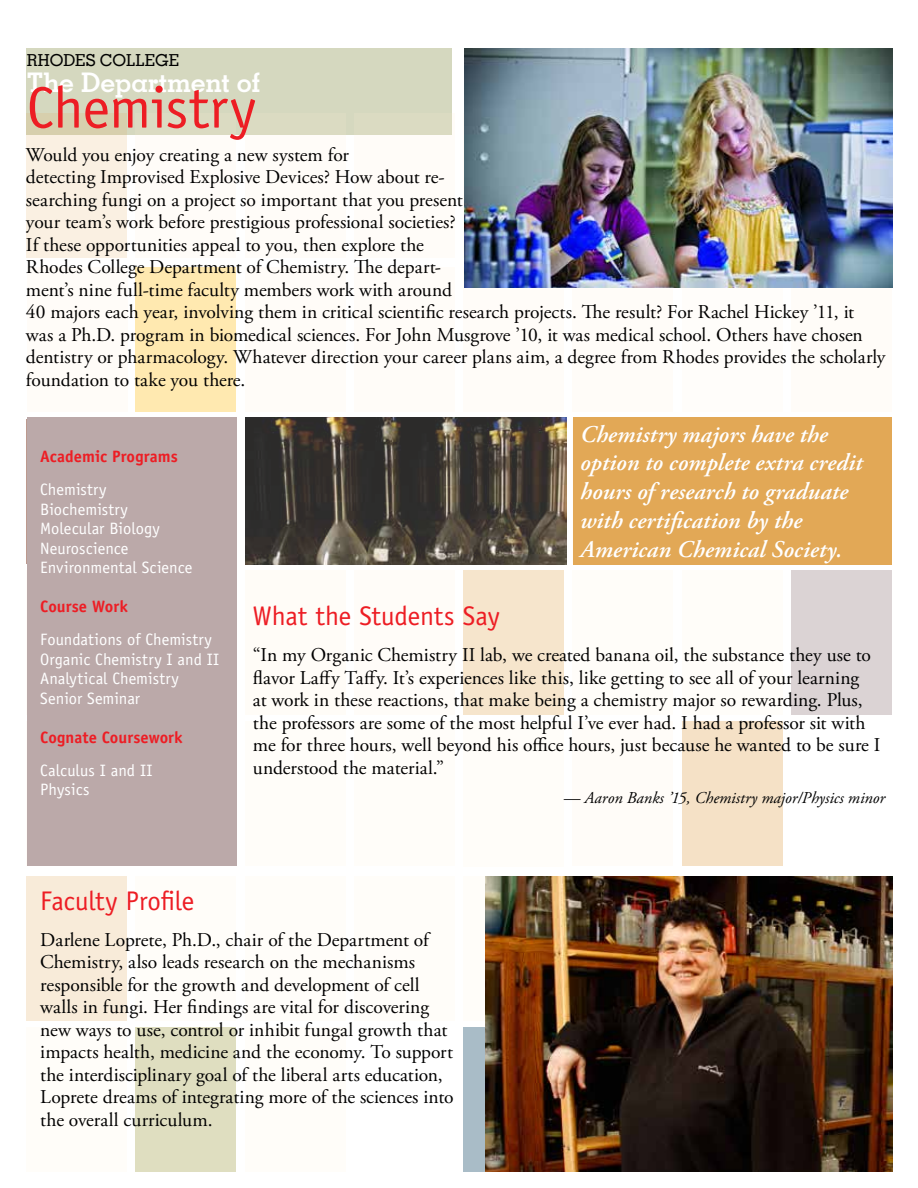
<style>
.page{position:relative;width:918px;height:1188px;background:#fff}
.page>*{position:absolute;margin:0;border:0;box-sizing:border-box;transform-origin:0 0}
.t1{font:58.5px "Officina Sans";letter-spacing:-.01em;color:#ed1d24}
.t2{font:27px "Officina Sans";letter-spacing:-.005em;color:#ed1d24}
.t3{font:700 27px "Memphis";letter-spacing:-.01em;color:#fff}
.t4{font:italic 600 24px/28.8px "Adobe Garamond Pro";letter-spacing:.005em;color:#fff}
.t5{font:19.5px/22.5px "Adobe Garamond Pro";color:#000}
.t6{font:16.5px/19.5px "Officina Sans";color:#fff}
.t7{font:700 16.5px "Officina Sans";letter-spacing:.005em;color:#ed1d24}
.t8{font:italic 16.5px "Adobe Garamond Pro";letter-spacing:.005em;color:#000}
.t9{font:500 16.5px "Memphis";letter-spacing:-.01em;color:#000}
</style>
<div class="page">
<div style="left:27px;top:48px;width:425px;height:87px;background:#d5d8bf"></div>
<div style="left:26px;top:1027px;width:101px;height:145px;background:#fffdf9"></div>
<div style="left:463px;top:1027px;width:101px;height:145px;background:#a9bcc7"></div>
<svg style="left:26px;top:113px;width:101px;height:145px;background:#f4ead9"></svg>
<div style="left:463px;top:722px;width:101px;height:144px;background:#fffdf9"></div>
<div style="left:245px;top:722px;width:100px;height:144px;background:#fffdf9"></div>
<div style="left:682px;top:722px;width:101px;height:144px;background:#f5e1c6"></div>
<div style="left:245px;top:1027px;width:100px;height:145px;background:#fffdf9"></div>
<div style="left:26px;top:876px;width:101px;height:144px;background:#f8ebd9"></div>
<div style="left:463px;top:268px;width:101px;height:144px;background:#fffcf8"></div>
<div style="left:463px;top:876px;width:101px;height:144px;background:#fffdf9"></div>
<div style="left:463px;top:570px;width:101px;height:145px;background:#f6e5cc"></div>
<div style="left:245px;top:570px;width:100px;height:145px;background:#fffcf7"></div>
<div style="left:245px;top:268px;width:100px;height:144px;background:#fffcf8"></div>
<div style="left:27px;top:268px;width:101px;height:144px;background:#fffcf8"></div>
<div style="left:245px;top:876px;width:100px;height:144px;background:#fffdf9"></div>
<div style="left:682px;top:268px;width:101px;height:144px;background:#fffdfa"></div>
<div style="left:135px;top:268px;width:101px;height:144px;background:#ffe9b0"></div>
<div style="left:135px;top:876px;width:101px;height:144px;background:#fffdf9"></div>
<div style="left:573px;top:268px;width:100px;height:144px;background:#fffcf8"></div>
<div style="left:573px;top:570px;width:100px;height:145px;background:#fffdf9"></div>
<div style="left:682px;top:570px;width:101px;height:145px;background:#fffdf9"></div>
<div style="left:354px;top:570px;width:101px;height:145px;background:#fffcf8"></div>
<div style="left:791px;top:570px;width:101px;height:145px;background:#dbd3d4"></div>
<div style="left:354px;top:268px;width:101px;height:144px;background:#fffcf8"></div>
<div style="left:354px;top:876px;width:101px;height:144px;background:#fffdf9"></div>
<div style="left:791px;top:268px;width:101px;height:144px;background:#fffcf8"></div>
<div style="left:135px;top:1027px;width:101px;height:145px;background:#dfdec0"></div>
<div style="left:573px;top:722px;width:100px;height:144px;background:#fffcf8"></div>
<div style="left:354px;top:722px;width:101px;height:144px;background:#fffdf9"></div>
<img style="left:245px;top:418px;width:322px;height:147px">
<div style="left:27px;top:418px;width:210px;height:448px;background:#bba9a9"></div>
<div style="left:573px;top:418px;width:319px;height:147px;background:#e2a856"></div>
<img style="left:464px;top:48px;width:428px;height:240px">
<img style="left:485px;top:877px;width:407px;height:295px">
<p class="t9" style="left:27px;top:50px;width:154px">RHODES COLLEGE</p>
<h2 class="t3" style="left:27px;top:65px;width:235px">The Department of</h2>
<h1 class="t1" style="left:27px;top:74px;width:231px">Chemistry</h1>
<p class="t5" style="left:26px;top:144px;width:861px">Would you enjoy creating a new system for<br>detecting Improvised Explosive Devices? How about re-<br>searching fungi on a project so important that you present<br>your team’s work before prestigious professional societies?<br>If these opportunities appeal to you, then explore the<br>Rhodes College Department of Chemistry. The depart-<br>ment’s nine full-time faculty members work with around<br>40 majors each year, involving them in critical scientific research projects. The result? For Rachel Hickey ’11, it was a Ph.D. program in biomedical sciences. For John Musgrove ’10, it was medical school. Others have chosen dentistry or pharmacology. Whatever direction your career plans aim, a degree from Rhodes provides the scholarly foundation to take you there.</p>
<p class="t7" style="left:40px;top:446px;width:139px">Academic Programs</p>
<p class="t6" style="left:40px;top:480px;width:154px">Chemistry<br>Biochemistry<br>Molecular Biology<br>Neuroscience<br>Environmental Science</p>
<p class="t7" style="left:40px;top:596px;width:89px">Course Work</p>
<p class="t6" style="left:40px;top:630px;width:181px">Foundations of Chemistry<br>Organic Chemistry I and II<br>Analytical Chemistry<br>Senior Seminar</p>
<p class="t7" style="left:40px;top:727px;width:144px">Cognate Coursework</p>
<p class="t6" style="left:40px;top:761px;width:114px">Calculus I and II<br>Physics</p>
<p class="t4" style="left:580px;top:421px;width:284px">Chemistry majors have the option to complete extra credit hours of research to graduate with certification by the<br>American Chemical Society.</p>
<h2 class="t2" style="left:253px;top:600px;width:248px">What the Students Say</h2>
<p class="t5" style="left:253px;top:645px;width:629px">“In my Organic Chemistry II lab, we created banana oil, the substance they use to flavor Laffy Taffy. It’s experiences like this, like getting to see all of your learning<br>at work in these reactions, that make being a chemistry major so rewarding. Plus, the professors are some of the most helpful I’ve ever had. I had a professor sit with me for three hours, well beyond his office hours, just because he wanted to be sure I understood the material.”</p>
<p class="t8" style="left:564px;top:788px;width:323px">— Aaron Banks ’15, Chemistry major/Physics minor</p>
<h2 class="t2" style="left:40px;top:885px;width:156px">Faculty Profile</h2>
<p class="t5" style="left:40px;top:929px;width:415px">Darlene Loprete, Ph.D., chair of the Department of Chemistry, also leads research on the mechanisms responsible for the growth and development of cell walls in fungi. Her findings are vital for discovering new ways to use, control or inhibit fungal growth that impacts health, medicine and the economy. To support the interdisciplinary goal of the liberal arts education, Loprete dreams of integrating more of the sciences into the overall curriculum.</p>
</div>
